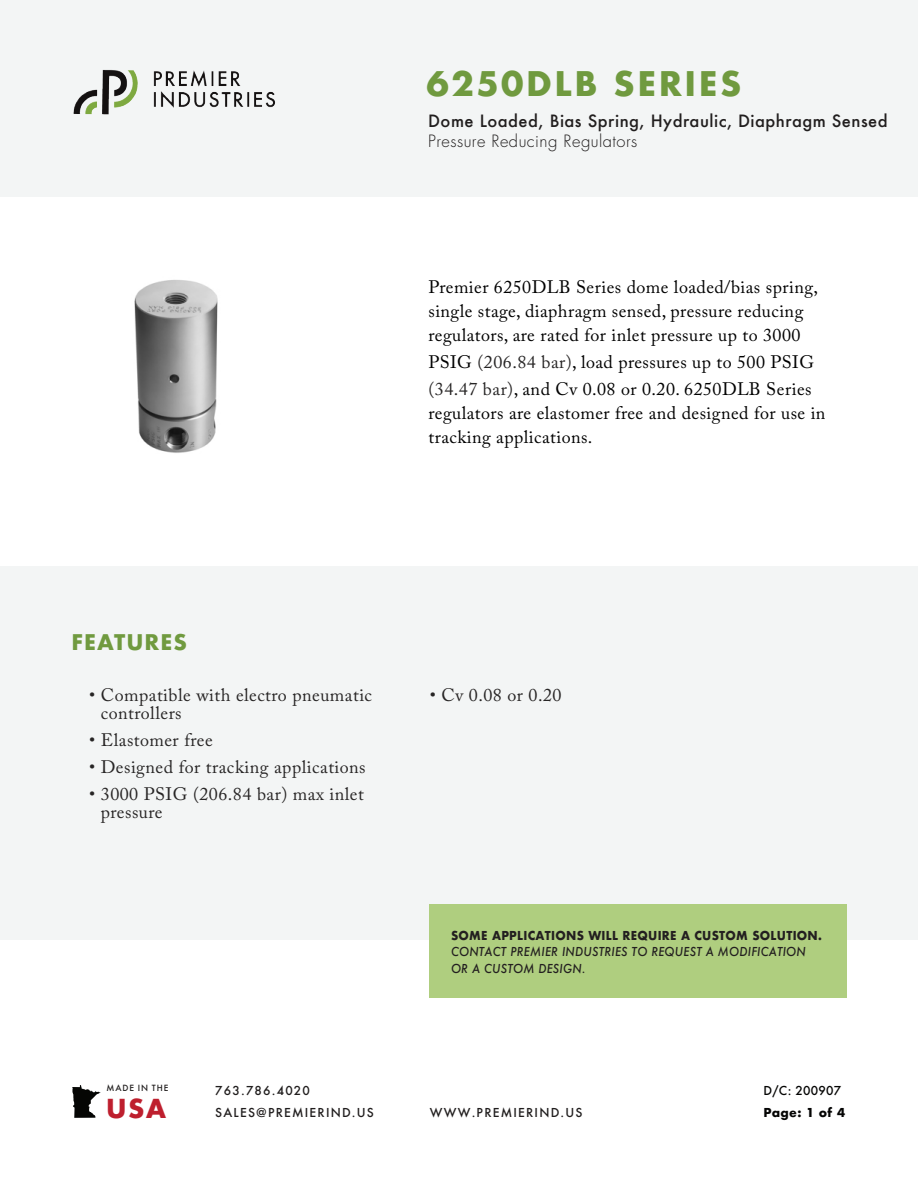
<style>
.page{position:relative;width:918px;height:1188px;background:#fff}
.page>*{position:absolute;margin:0;border:0;box-sizing:border-box;transform-origin:0 0}
.t1{font:700 33px "Futura";letter-spacing:.075em;color:#709a3f}
.t2{font:700 25.5px "Futura Std";color:#be1f2e}
.t3{font:700 21px "Futura";letter-spacing:.05em;color:#709a3f}
.t4{font:18px/24px "Adobe Caslon Pro";letter-spacing:.025em;color:#000}
.t5{font:18px/18px "Adobe Caslon Pro";letter-spacing:.025em;color:#272525}
.t6{font:500 16.5px "Futura";letter-spacing:.03em;color:#211e1e}
.t7{font:300 16.5px "Futura Std";letter-spacing:.03em;color:#211e1e}
.t8{font:italic 500 12px/16.5px "Futura";letter-spacing:.025em;color:#231f20;scale:.94 1}
.t9{font:500 12px/22.2px "Futura";letter-spacing:.1em;color:#211e1e}
.t10{font:700 12px "Futura";letter-spacing:.025em;color:#231f20;scale:.94 1}
.t11{font:500 12px "Futura";letter-spacing:.025em;color:#050504}
.t12{font:700 12px "Futura";letter-spacing:.025em;color:#050504}
.t13{font:500 8.25px "Futura";letter-spacing:.105em;color:#211e1e}
.s1{color:#272525}
</style>
<div class="page">
<img style="left:134px;top:280px;width:84px;height:173px">
<div style="left:0;top:566px;width:918px;height:374px;background:#f3f5f5"></div>
<div style="left:429px;top:905px;width:417px;height:93px;background:#afce7f"></div>
<svg style="left:72px;top:1085px;width:29px;height:33px"></svg>
<div style="left:0;top:0;width:918px;height:196px;background:#f3f5f5"></div>
<img style="left:73px;top:70px;width:202px;height:45px">
<h1 class="t1" style="left:427px;top:60px;width:316px">6250DLB SERIES</h1>
<p class="t6" style="left:428px;top:110px;width:461px">Dome Loaded, Bias Spring, Hydraulic, Diaphragm Sensed</p>
<p class="t7" style="left:428px;top:131px;width:211px">Pressure Reducing Regulators</p>
<p class="t4" style="left:428px;top:275px;width:391px">Premier 6250DLB Series dome loaded/bias spring, single stage, diaphragm sensed, pressure reducing regulators, are rated for inlet pressure up to 3000</p>
<p class="t4" style="left:428px;top:349px;width:387px;line-height:27px">PSIG <span class="s1">(206.84 bar)</span>, load pressures up to 500 PSIG <span class="s1">(34.47 bar)</span>, and Cv 0.08 or 0.20. 6250DLB Series</p>
<p class="t4" style="left:428px;top:401px;width:399px">regulators are elastomer free and designed for use in tracking applications.</p>
<p class="t3" style="left:71px;top:627px;width:117px">FEATURES</p>
<p class="t5" style="left:101px;top:686px;width:273px;text-indent:-12px">• Compatible with electro pneumatic controllers</p>
<p class="t5" style="left:89px;top:731px;width:125px">• Elastomer free</p>
<p class="t5" style="left:89px;top:758px;width:278px">• Designed for tracking applications</p>
<p class="t5" style="left:101px;top:785px;width:264px;text-indent:-12px">• 3000 PSIG (206.84 bar) max inlet pressure</p>
<p class="t5" style="left:430px;top:686px;width:133px">• Cv 0.08 or 0.20</p>
<p class="t10" style="left:451px;top:926px;width:396px">SOME APPLICATIONS WILL REQUIRE A CUSTOM SOLUTION.</p>
<p class="t8" style="left:451px;top:943px;width:379px">CONTACT PREMIER INDUSTRIES TO REQUEST A MODIFICATION<br>OR A CUSTOM DESIGN.</p>
<p class="t13" style="left:107px;top:1082px;width:63px">MADE IN THE</p>
<h2 class="t2" style="left:107px;top:1091px;width:61px">USA</h2>
<p class="t12" style="left:763px;top:1104px;width:83px">Page: 1 of 4</p>
<p class="t11" style="left:763px;top:1082px;width:79px">D/C: 200907</p>
<p class="t9" style="left:215px;top:1079px;width:160px">763.786.4020<br>SALES@PREMIERIND.US</p>
<p class="t9" style="left:430px;top:1101px;width:154px">WWW.PREMIERIND.US</p>
</div>
